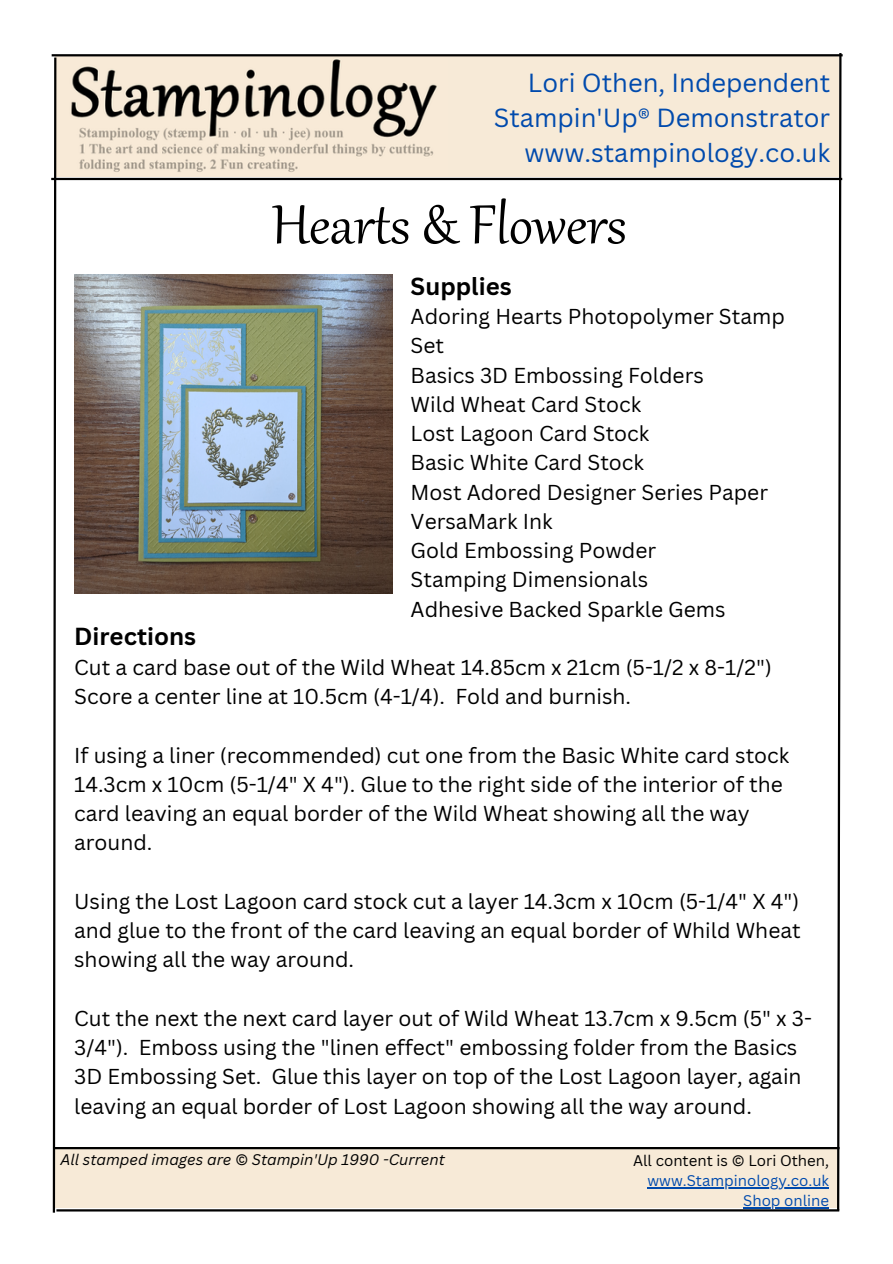
<style>
.page{position:relative;width:893px;height:1264px;background:#fff}
.page>*{position:absolute;margin:0;border:0;box-sizing:border-box;transform-origin:0 0}
.t1{font:67.5px "Gabriola";color:#000}
.t2{font:25.5px/34.8px "Canva Sans";color:#004aad;text-align:right}
.t3{font:700 24px "Canva Sans";color:#000}
.t4{font:21px/29.2px "Canva Sans";color:#000}
.t5{font:italic 15px "Canva Sans";color:#000}
.t6{font:15px "Canva Sans";color:#004aad}
.t7{font:15px "Canva Sans";color:#000}
</style>
<div class="page">
<div style="left:448px;top:55px;width:390px;height:122px;background:#f7ead7"></div>
<div style="left:55px;top:1149px;width:782px;height:58px;background:#f7ead7"></div>
<img style="left:58px;top:56px;width:389px;height:121px">
<svg style="left:52px;top:56px;width:6px;height:1157px"></svg>
<hr style="left:52px;top:54px;width:790px;height:2px;background:#000">
<hr style="left:56px;top:1209px;width:783px;height:2px;background:#000">
<svg style="left:835px;top:53px;width:7px;height:1159px"></svg>
<hr style="left:55px;top:1146px;width:784px;height:3px;background:#000">
<hr style="left:51px;top:178px;width:791px;height:2px;background:#000">
<img style="left:74px;top:275px;width:319px;height:318px">
<hr style="left:647px;top:1187px;width:182px;height:1px;background:#004aad">
<hr style="left:743px;top:1207px;width:86px;height:1px;background:#004aad">
<h1 class="t2" style="left:494px;top:64px;width:338px">Lori Othen, Independent<br>Stampin'Up® Demonstrator www.stampinology.co.uk</h1>
<h3 class="t1" style="left:272px;top:197px;width:356px">Hearts &amp; Flowers</h3>
<h3 class="t3" style="left:410px;top:269px;width:102px">Supplies</h3>
<h3 class="t4" style="left:410px;top:301px;width:375px">Adoring Hearts Photopolymer Stamp<br>Set<br>Basics 3D Embossing Folders<br>Wild Wheat Card Stock<br>Lost Lagoon Card Stock<br>Basic White Card Stock<br>Most Adored Designer Series Paper<br>VersaMark Ink<br>Gold Embossing Powder<br>Stamping Dimensionals<br>Adhesive Backed Sparkle Gems</h3>
<p class="t3" style="left:74px;top:620px;width:123px">Directions</p>
<p class="t4" style="left:74px;top:652px;width:699px">Cut a card base out of the Wild Wheat 14.85cm x 21cm (5-1/2 x 8-1/2")<br>Score a center line at 10.5cm (4-1/4). Fold and burnish.</p>
<p class="t4" style="left:74px;top:739px;width:716px">If using a liner (recommended) cut one from the Basic White card stock 14.3cm x 10cm (5-1/4" X 4"). Glue to the right side of the interior of the card leaving an equal border of the Wild Wheat showing all the way around.</p>
<p class="t4" style="left:74px;top:886px;width:728px;text-align:justify">Using the Lost Lagoon card stock cut a layer 14.3cm x 10cm (5-1/4" X 4") and glue to the front of the card leaving an equal border of Whild Wheat showing all the way around.</p>
<p class="t4" style="left:74px;top:1003px;width:739px">Cut the next the next card layer out of Wild Wheat 13.7cm x 9.5cm (5" x 3- 3/4"). Emboss using the "linen effect" embossing folder from the Basics 3D Embossing Set. Glue this layer on top of the Lost Lagoon layer, again leaving an equal border of Lost Lagoon showing all the way around.</p>
<h3 class="t5" style="left:60px;top:1148px;width:386px">All stamped images are © Stampin'Up 1990 -Current</h3>
<h3 class="t7" style="left:633px;top:1149px;width:197px">All content is © Lori Othen,</h3>
<p class="t6" style="left:647px;top:1169px;width:183px">www.Stampinology.co.uk</p>
<h3 class="t6" style="left:743px;top:1190px;width:87px">Shop online</h3>
</div>
